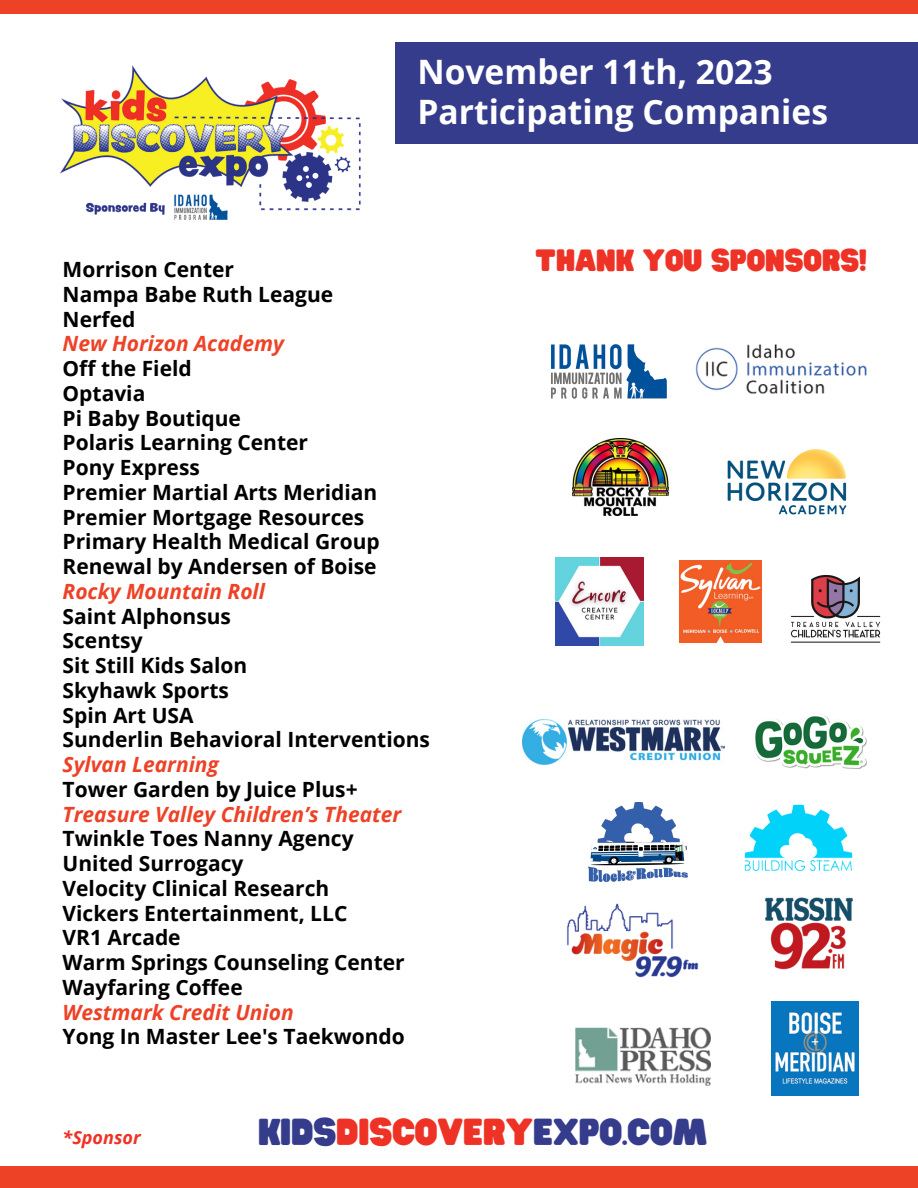
<style>
.page{position:relative;width:918px;height:1188px;background:#fff}
.page>*{position:absolute;margin:0;border:0;box-sizing:border-box;transform-origin:0 0}
.t1{font:700 33.6px "Open Sans";color:#fff}
.t2{font:33px "Hitand Run";color:#363c8c}
.t3{font:27px "Hitand Run";color:#ef3226}
.t4{font:700 21px "Open Sans";color:#000}
.t5{font:italic 700 21px "Open Sans";color:#ee4227}
.t6{font:italic 700 18px "Open Sans";color:#ef3226}
.s1{color:#ef3226}
</style>
<div class="page">
<div style="left:0;top:0;width:918px;height:13px;background:#ee4227"></div>
<div style="left:0;top:1167px;width:918px;height:21px;background:#ee4227"></div>
<div style="left:395px;top:42px;width:523px;height:102px;background:#363c8c"></div>
<img style="left:60px;top:65px;width:301px;height:155px">
<img style="left:754px;top:714px;width:113px;height:55px">
<img style="left:573px;top:438px;width:95px;height:78px">
<img style="left:522px;top:720px;width:203px;height:45px">
<img style="left:556px;top:558px;width:87px;height:88px">
<img style="left:551px;top:344px;width:116px;height:55px">
<img style="left:695px;top:344px;width:172px;height:50px">
<img style="left:744px;top:804px;width:109px;height:68px">
<img style="left:588px;top:802px;width:99px;height:79px">
<img style="left:566px;top:903px;width:133px;height:75px">
<img style="left:765px;top:897px;width:88px;height:73px">
<img style="left:727px;top:449px;width:120px;height:66px">
<img style="left:679px;top:560px;width:83px;height:82px">
<img style="left:575px;top:1028px;width:135px;height:57px">
<img style="left:771px;top:1001px;width:88px;height:95px">
<img style="left:790px;top:575px;width:91px;height:68px">
<p class="t1" style="left:417px;top:48px;width:357px">November 11th, 2023</p>
<p class="t1" style="left:417px;top:88px;width:412px">Participating Companies</p>
<p class="t4" style="left:63px;top:255px;width:173px">Morrison Center</p>
<p class="t4" style="left:63px;top:279px;width:272px">Nampa Babe Ruth League</p>
<p class="t4" style="left:63px;top:304px;width:74px">Nerfed</p>
<p class="t5" style="left:63px;top:329px;width:223px">New Horizon Academy</p>
<p class="t4" style="left:63px;top:354px;width:131px">Off the Field</p>
<p class="t4" style="left:63px;top:378px;width:84px">Optavia</p>
<p class="t4" style="left:63px;top:403px;width:180px">Pi Baby Boutique</p>
<p class="t4" style="left:63px;top:428px;width:247px">Polaris Learning Center</p>
<p class="t4" style="left:63px;top:453px;width:139px">Pony Express</p>
<p class="t4" style="left:63px;top:477px;width:316px">Premier Martial Arts Meridian</p>
<p class="t4" style="left:63px;top:502px;width:303px">Premier Mortgage Resources</p>
<p class="t4" style="left:63px;top:527px;width:319px">Primary Health Medical Group</p>
<p class="t4" style="left:63px;top:552px;width:316px">Renewal by Andersen of Boise</p>
<p class="t5" style="left:63px;top:576px;width:204px">Rocky Mountain Roll</p>
<p class="t4" style="left:63px;top:601px;width:170px">Saint Alphonsus</p>
<p class="t4" style="left:63px;top:626px;width:82px">Scentsy</p>
<p class="t4" style="left:63px;top:651px;width:186px">Sit Still Kids Salon</p>
<p class="t4" style="left:63px;top:675px;width:168px">Skyhawk Sports</p>
<p class="t4" style="left:63px;top:700px;width:132px">Spin Art USA</p>
<p class="t4" style="left:63px;top:725px;width:369px">Sunderlin Behavioral Interventions</p>
<p class="t5" style="left:63px;top:750px;width:158px">Sylvan Learning</p>
<p class="t4" style="left:63px;top:774px;width:297px">Tower Garden by Juice Plus+</p>
<p class="t5" style="left:63px;top:799px;width:340px">Treasure Valley Children’s Theater</p>
<p class="t4" style="left:63px;top:824px;width:292px">Twinkle Toes Nanny Agency</p>
<p class="t4" style="left:63px;top:849px;width:182px">United Surrogacy</p>
<p class="t4" style="left:63px;top:873px;width:268px">Velocity Clinical Research</p>
<p class="t4" style="left:63px;top:898px;width:286px">Vickers Entertainment, LLC</p>
<p class="t4" style="left:63px;top:923px;width:120px">VR1 Arcade</p>
<p class="t4" style="left:63px;top:948px;width:344px">Warm Springs Counseling Center</p>
<p class="t4" style="left:63px;top:972px;width:182px">Wayfaring Coffee</p>
<p class="t5" style="left:63px;top:997px;width:233px">Westmark Credit Union</p>
<p class="t4" style="left:63px;top:1022px;width:344px">Yong In Master Lee's Taekwondo</p>
<p class="t3" style="left:535px;top:245px;width:333px">THANK YOU SPONSORS!</p>
<p class="t6" style="left:63px;top:1125px;width:79px">*Sponsor</p>
<p class="t2" style="left:258px;top:1114px;width:450px">KIDS<span class="s1">DISCOVERY</span>EXPO.COM</p>
</div>
